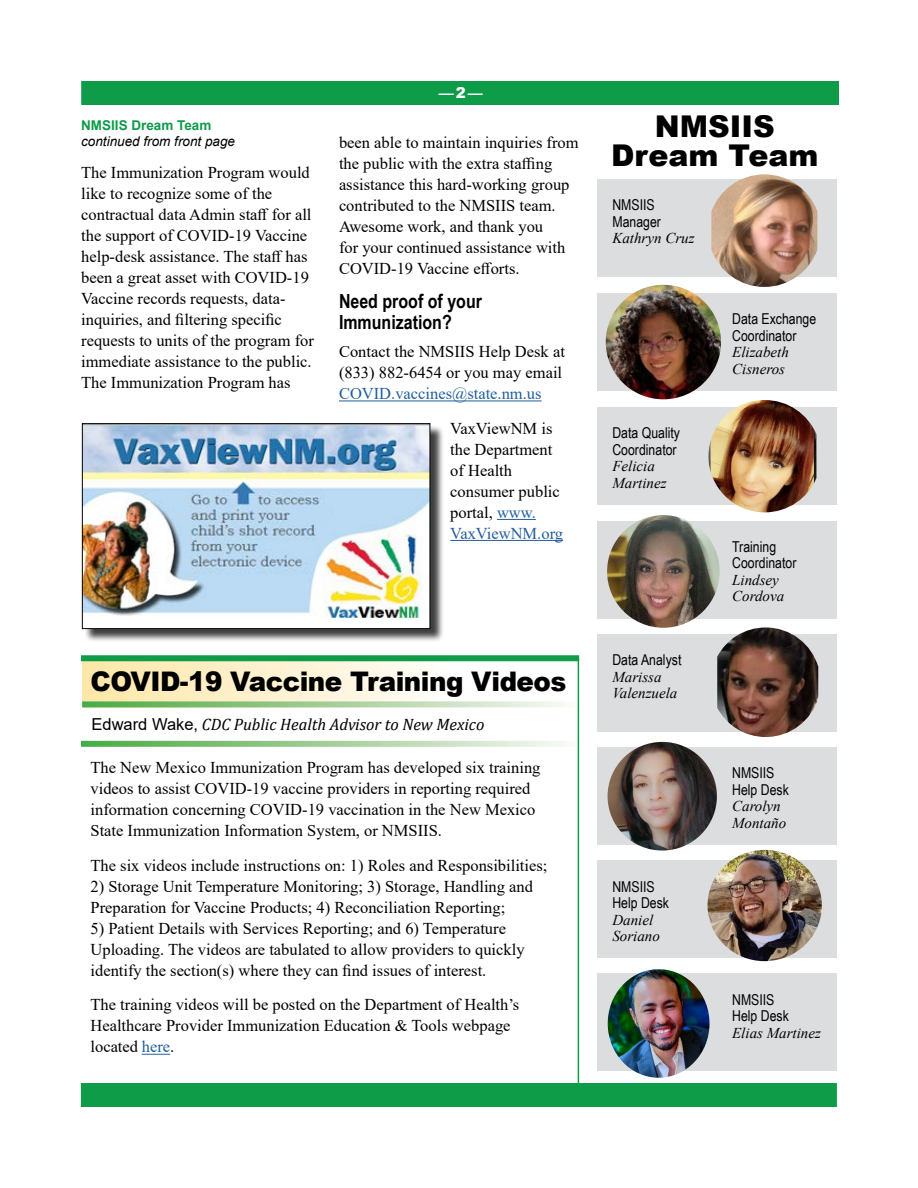
<style>
.page{position:relative;width:918px;height:1188px;background:#fff}
.page>*{position:absolute;margin:0;border:0;box-sizing:border-box;transform-origin:0 0}
.t1{font:900 30px/28.5px "Arial";color:#000;text-align:center}
.t2{font:900 27px "Arial";letter-spacing:-.02em;color:#000}
.t3{font:700 19.5px/21px "Arial Narrow";color:#000}
.t4{font:16.5px/21px "Times New Roman";color:#000}
.t5{font:italic 16.5px "Cambria";color:#000}
.t6{font:16.5px "Times New Roman";color:#215e9e}
.t7{font:15px/16.5px "Arial Narrow";color:#000}
.t8{font:italic 15px/16.5px "Times New Roman";color:#000}
.t9{font:900 15px "Arial";color:#fff}
.t10{font:italic 13.5px "Arial";color:#000}
.t11{font:700 13.5px "Arial";color:#0e9c49}
.s1{color:#215e9e}
.s2{font-family:"Arial";font-style:normal}
</style>
<div class="page">
<div style="left:81px;top:81px;width:758px;height:24px;background:#0e9c49"></div>
<div style="left:81px;top:1083px;width:756px;height:24px;background:#0e9c49"></div>
<div style="left:597px;top:179px;width:240px;height:98px;background:#dcddde"></div>
<img style="left:711px;top:174px;width:106px;height:113px">
<div style="left:597px;top:293px;width:240px;height:98px;background:#dcddde"></div>
<img style="left:606px;top:285px;width:115px;height:114px;border-radius:57px">
<div style="left:597px;top:407px;width:240px;height:98px;background:#dcddde"></div>
<div style="left:597px;top:521px;width:240px;height:97px;background:#dcddde"></div>
<img style="left:708px;top:400px;width:108px;height:112px">
<img style="left:607px;top:515px;width:113px;height:113px;border-radius:56px">
<div style="left:597px;top:634px;width:240px;height:98px;background:#dcddde"></div>
<img style="left:717px;top:627px;width:101px;height:110px">
<hr style="left:339px;top:401px;width:203px;height:1px;background:#215e9e">
<hr style="left:497px;top:519px;width:39px;height:1px;background:#215e9e">
<hr style="left:450px;top:540px;width:113px;height:1px;background:#215e9e">
<div style="left:597px;top:747px;width:240px;height:98px;background:#dcddde"></div>
<img style="left:608px;top:742px;width:109px;height:109px;border-radius:54px">
<div style="left:597px;top:860px;width:240px;height:98px;background:#dcddde"></div>
<div style="left:597px;top:974px;width:240px;height:97px;background:#dcddde"></div>
<img style="left:708px;top:850px;width:114px;height:111px">
<img style="left:608px;top:969px;width:102px;height:109px">
<div style="left:84px;top:425px;width:360px;height:218px;background:#000;opacity:.75"></div>
<div style="left:82px;top:424px;width:348px;height:205px;background:#fff"></div>
<img style="left:84px;top:425px;width:344px;height:193px">
<div style="left:82px;top:423px;width:348px;height:206px;border:1px solid #000"></div>
<svg style="left:142px;top:1054px;width:28px;height:1px"></svg>
<svg style="left:81px;top:741px;width:483px;height:6px;background:#a3d09b"></svg>
<div style="left:82px;top:661px;width:368px;height:47px;background:linear-gradient(to right,#fde7a7,#fffdfa)"></div>
<svg style="left:82px;top:701px;width:482px;height:6px;background:#a6d19d"></svg>
<hr style="left:578px;top:658px;width:1px;height:437px;background:#0e9c49">
<div style="left:81px;top:655px;width:498px;height:6px;background:#0e9c49"></div>
<div style="left:291px;top:509px;width:35px;height:15px;background:#badaf3"></div>
<p class="t11" style="left:81px;top:116px;width:132px">NMSIIS Dream Team</p>
<p class="t10" style="left:81px;top:133px;width:155px">continued from front page</p>
<p class="t4" style="left:81px;top:162px;width:234px">The Immunization Program would like to recognize some of the contractual data Admin staff for all the support of COVID-19 Vaccine help-desk assistance. The staff has been a great asset with COVID-19<br>Vaccine records requests, data&shy;inquiries, and filtering specific requests to units of the program for immediate assistance to the public.<br>The Immunization Program has</p>
<p class="t9" style="left:439px;top:81px;width:45px">—2—</p>
<p class="t4" style="left:339px;top:131px;width:241px">been able to maintain inquiries from the public with the extra staffing assistance this hard-working group contributed to the NMSIIS team.<br>Awesome work, and thank you<br>for your continued assistance with<br>COVID-19 Vaccine efforts.</p>
<p class="t3" style="left:339px;top:290px;width:145px">Need proof of your<br>Immunization?</p>
<p class="t4" style="left:339px;top:341px;width:227px">Contact the NMSIIS Help Desk at (833) 882-6454 or you may email</p>
<p class="t6" style="left:339px;top:382px;width:204px">COVID.vaccines@state.nm.us</p>
<p class="t4" style="left:450px;top:417px;width:114px">VaxViewNM is the Department of Health consumer public portal, <span class="s1">www.<br>VaxViewNM.org</span></p>
<h2 class="t2" style="left:91px;top:662px;width:478px">COVID-19 Vaccine Training Videos</h2>
<p class="t5" style="left:92px;top:713px;width:394px"><span class="s2">Edward Wake,</span> CDC Public Health Advisor to New Mexico</p>
<p class="t4" style="left:91px;top:757px;width:452px">The New Mexico Immunization Program has developed six training videos to assist COVID-19 vaccine providers in reporting required information concerning COVID-19 vaccination in the New Mexico State Immunization Information System, or NMSIIS.</p>
<p class="t4" style="left:91px;top:854px;width:458px">The six videos include instructions on: 1) Roles and Responsibilities;</p>
<p class="t4" style="left:91px;top:875px;width:444px">2) Storage Unit Temperature Monitoring; 3) Storage, Handling and<br>Preparation for Vaccine Products; 4) Reconciliation Reporting;</p>
<p class="t4" style="left:91px;top:917px;width:436px">5) Patient Details with Services Reporting; and 6) Temperature<br>Uploading. The videos are tabulated to allow providers to quickly identify the section(s) where they can find issues of interest.</p>
<p class="t4" style="left:91px;top:994px;width:430px">The training videos will be posted on the Department of Health’s<br>Healthcare Provider Immunization Education &amp; Tools webpage located <span class="s1">here</span>.</p>
<h1 class="t1" style="left:611px;top:111px;width:209px">NMSIIS<br>Dream Team</h1>
<p class="t7" style="left:612px;top:196px;width:50px">NMSIIS<br>Manager</p>
<p class="t8" style="left:612px;top:230px;width:84px">Kathryn Cruz</p>
<p class="t7" style="left:612px;top:424px;width:69px">Data Quality<br>Coordinator</p>
<p class="t8" style="left:612px;top:458px;width:56px">Felicia<br>Martinez</p>
<p class="t7" style="left:612px;top:651px;width:71px">Data Analyst</p>
<p class="t8" style="left:612px;top:668px;width:66px">Marissa<br>Valenzuela</p>
<p class="t7" style="left:612px;top:877px;width:58px">NMSIIS<br>Help Desk</p>
<p class="t8" style="left:612px;top:911px;width:49px">Daniel<br>Soriano</p>
<p class="t7" style="left:732px;top:310px;width:86px">Data Exchange<br>Coordinator</p>
<p class="t8" style="left:732px;top:344px;width:58px">Elizabeth<br>Cisneros</p>
<p class="t7" style="left:732px;top:538px;width:66px">Training<br>Coordinator</p>
<p class="t8" style="left:732px;top:571px;width:53px">Lindsey<br>Cordova</p>
<p class="t7" style="left:732px;top:764px;width:58px">NMSIIS<br>Help Desk</p>
<p class="t8" style="left:732px;top:798px;width:56px">Carolyn<br>Montaño</p>
<p class="t7" style="left:732px;top:991px;width:58px">NMSIIS<br>Help Desk</p>
<p class="t8" style="left:732px;top:1024px;width:90px">Elias Martinez</p>
</div>
